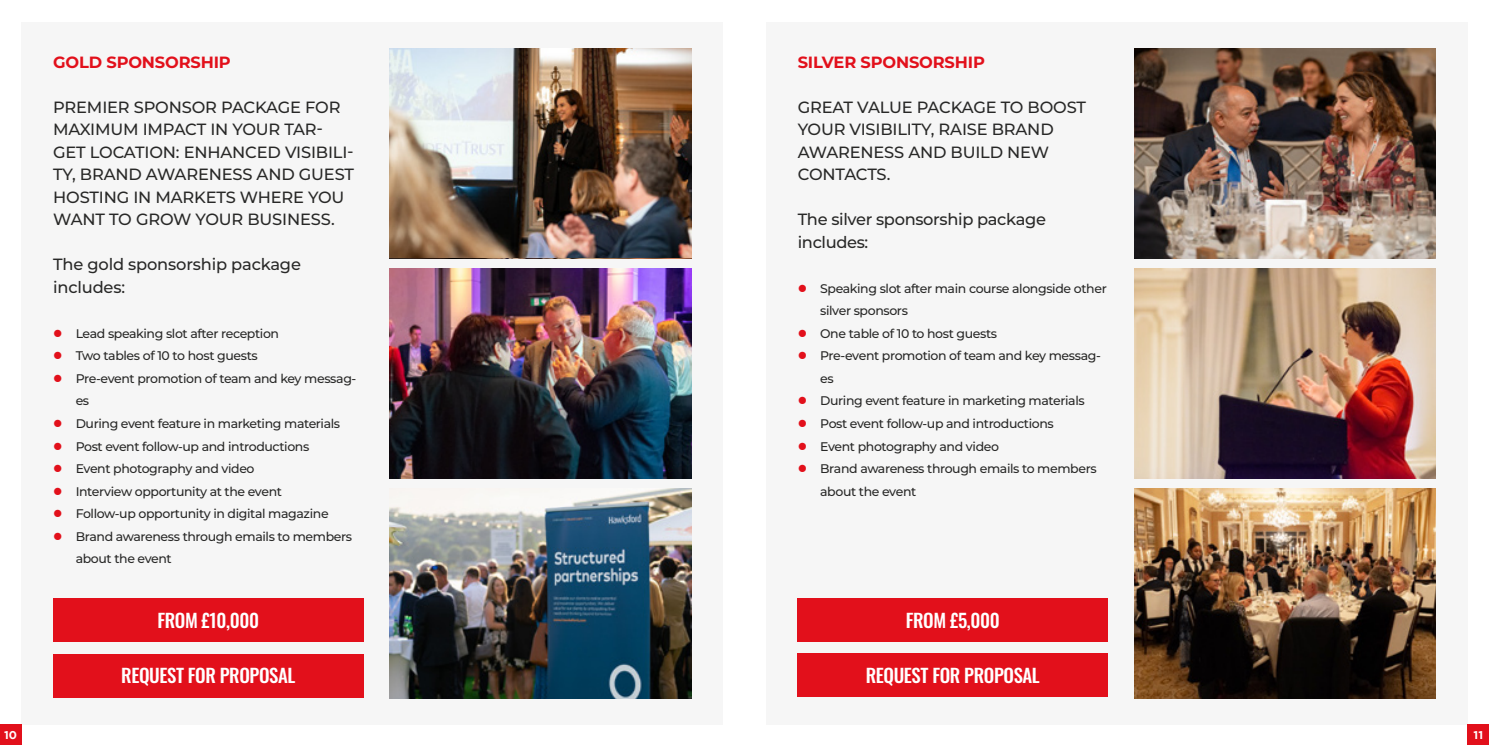
<style>
.page{position:relative;width:1489px;height:745px;background:#fff}
.page>*{position:absolute;margin:0;border:0;box-sizing:border-box;transform-origin:0 0}
.t1{font:500 18.75px "Oswald";letter-spacing:-.02em;color:#fff}
.t2{font:500 16.25px/22.5px "Montserrat";letter-spacing:-.01em;color:#282827}
.t3{font:700 16.25px "Montserrat";letter-spacing:-.01em;color:#e2101b}
.t4{font:500 12.5px/22.5px "Montserrat";letter-spacing:-.03em;color:#282827}
.t5{font:700 11.25px "Gotham";color:#fff}
</style>
<div class="page">
<div style="left:21px;top:22px;width:702px;height:702px;background:#f6f6f6"></div>
<div style="left:765px;top:22px;width:702px;height:702px;background:#f6f6f6"></div>
<img style="left:390px;top:268px;width:301px;height:210px">
<img style="left:390px;top:488px;width:301px;height:210px">
<div style="left:53px;top:653px;width:310px;height:44px;background:#e2101b"></div>
<div style="left:797px;top:652px;width:310px;height:44px;background:#e2101b"></div>
<img style="left:1134px;top:268px;width:301px;height:210px">
<img style="left:390px;top:48px;width:301px;height:210px">
<img style="left:1134px;top:488px;width:301px;height:210px">
<img style="left:1134px;top:49px;width:301px;height:209px">
<div style="left:53px;top:598px;width:310px;height:43px;background:#e2101b"></div>
<div style="left:797px;top:598px;width:310px;height:43px;background:#e2101b"></div>
<div style="left:0;top:724px;width:21px;height:20px;background:#e2101b"></div>
<div style="left:1467px;top:724px;width:21px;height:20px;background:#e2101b"></div>
<h2 class="t3" style="left:53px;top:50px;width:179px">GOLD SPONSORSHIP</h2>
<h2 class="t2" style="left:53px;top:95px;width:302px">PREMIER SPONSOR PACKAGE FOR<br>MAXIMUM IMPACT IN YOUR TAR-<br>GET LOCATION: ENHANCED VISIBILI-<br>TY, BRAND AWARENESS AND GUEST<br>HOSTING IN MARKETS WHERE YOU<br>WANT TO GROW YOUR BUSINESS.</h2>
<h2 class="t2" style="left:53px;top:252px;width:249px">The gold sponsorship package includes:</h2>
<p class="t4" style="left:76px;top:321px;width:282px">Lead speaking slot after reception<br>Two tables of 10 to host guests<br>Pre-event promotion of team and key messag&shy;es<br>During event feature in marketing materials<br>Post event follow-up and introductions<br>Event photography and video<br>Interview opportunity at the event<br>Follow-up opportunity in digital magazine<br>Brand awareness through emails to members about the event</p>
<h2 class="t3" style="left:797px;top:50px;width:189px">SILVER SPONSORSHIP</h2>
<h2 class="t2" style="left:797px;top:95px;width:290px">GREAT VALUE PACKAGE TO BOOST<br>YOUR VISIBILITY, RAISE BRAND<br>AWARENESS AND BUILD NEW<br>CONTACTS.</h2>
<h2 class="t2" style="left:797px;top:207px;width:250px">The silver sponsorship package includes:</h2>
<p class="t4" style="left:820px;top:276px;width:288px">Speaking slot after main course alongside other silver sponsors<br>One table of 10 to host guests<br>Pre-event promotion of team and key messag&shy;es<br>During event feature in marketing materials<br>Post event follow-up and introductions<br>Event photography and video<br>Brand awareness through emails to members about the event</p>
<h1 class="t1" style="left:157px;top:609px;width:103px">FROM £10,000</h1>
<h1 class="t1" style="left:905px;top:609px;width:95px">FROM £5,000</h1>
<h1 class="t1" style="left:121px;top:665px;width:176px">REQUEST FOR PROPOSAL</h1>
<h1 class="t1" style="left:865px;top:664px;width:176px">REQUEST FOR PROPOSAL</h1>
<p class="t5" style="left:4px;top:728px;width:14px">10</p>
<p class="t5" style="left:1473px;top:728px;width:11px">11</p>
</div>
